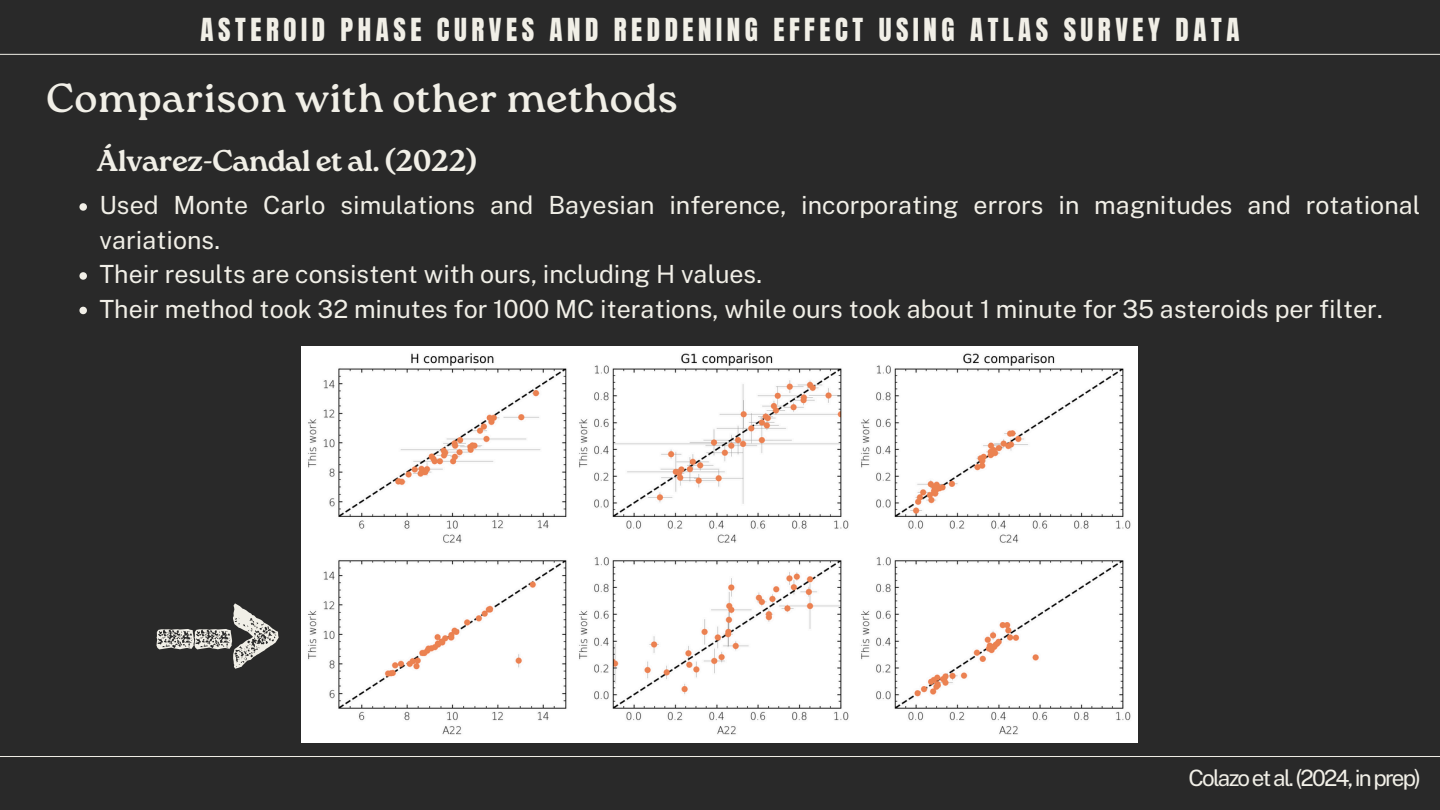
<style>
.page{position:relative;width:1440px;height:810px;background:#292929}
.page>*{position:absolute;margin:0;border:0;box-sizing:border-box;transform-origin:0 0}
.t1{font:97.4px "Rubik Dirt";color:#f1efe7}
.t2{font:40.5px "Roca One";letter-spacing:.01em;color:#f1efe7}
.t3{font:700 30px "Roca One";letter-spacing:-.02em;color:#f1efe7}
.t4{font:27px "Anton";letter-spacing:.17em;color:#f1efe7}
.t5{font:25px/34.5px "Public Sans";color:#f1efe7}
.t6{font:22.5px "Public Sans";letter-spacing:-.08em;color:#f1efe7}
</style>
<div class="page">
<hr style="left:0;top:54px;width:1440px;height:1px;background:#f1efe7">
<hr style="left:0;top:756px;width:1440px;height:1px;background:#f1efe7">
<svg style="left:79px;top:203px;width:8px;height:8px"></svg>
<svg style="left:79px;top:272px;width:8px;height:8px"></svg>
<svg style="left:79px;top:307px;width:8px;height:7px"></svg>
<img style="left:301px;top:347px;width:836px;height:395px">
<h3 class="t4" style="left:201px;top:10px;width:1040px">ASTEROID PHASE CURVES AND REDDENING EFFECT USING ATLAS SURVEY DATA</h3>
<h2 class="t2" style="left:46px;top:75px;width:633px">Comparison with other methods</h2>
<p class="t3" style="left:97px;top:143px;width:382px">Álvarez-Candal et al. (2022)</p>
<p class="t5" style="left:99px;top:188px;width:1322px">Used Monte Carlo simulations and Bayesian inference, incorporating errors in magnitudes and rotational variations.</p>
<p class="t5" style="left:99px;top:257px;width:664px">Their results are consistent with ours, including H values.</p>
<p class="t5" style="left:99px;top:292px;width:1285px">Their method took 32 minutes for 1000 MC iterations, while ours took about 1 minute for 35 asteroids per filter.</p>
<p class="t1" style="left:152px;top:577px;width:130px">--&gt;</p>
<h1 class="t6" style="left:1189px;top:764px;width:234px">Colazoetal.(2024,inprep)</h1>
</div>
